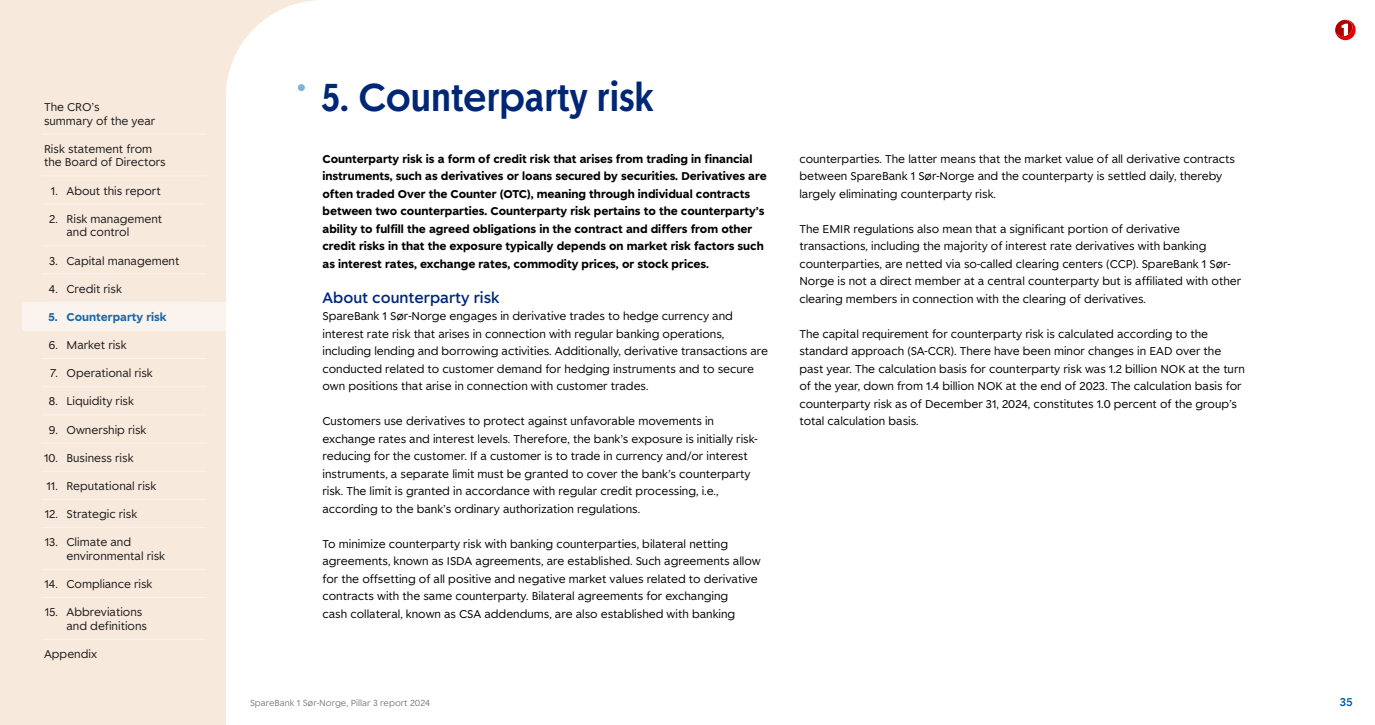
<style>
.page{position:relative;width:1375px;height:725px;background:#fff}
.page>*{position:absolute;margin:0;border:0;box-sizing:border-box;transform-origin:0 0}
.Kapitteloverskrift_1{font:500 38.75px "Spare Bank 1 Title";color:#002776}
.Kapitteloverskrift_2{font:500 15px "Spare Bank 1";color:#002776}
.Brødtekst{font:11.25px/17.5px "Spare Bank 1";color:#000}
.Brødtekst-2{font:700 11.25px/17.5px "Spare Bank 1";color:#000}
.Nav__lev_1__normal{font:11.25px/13.5px "Spare Bank 1";color:#1a1a1a}
.Nav__lev_1__normal-2{font:700 11.25px "Spare Bank 1";color:#1a6bad}
.t1{font:500 11.25px "Spare Bank 1";color:#005aa4}
.t2{font:8.75px "Spare Bank 1";color:#808080}
</style>
<div class="page">
<div style="left:226px;top:0;width:97px;height:98px;background:#f8e9dd"></div>
<div style="left:226px;top:0;width:195px;height:195px;background:#fff;border-radius:50%"></div>
<div style="left:0;top:0;width:226px;height:725px;background:#f8e9dd"></div>
<div style="left:298px;top:84px;width:7px;height:7px;background:#7eb5d2;border-radius:50%"></div>
<svg style="left:1335px;top:19px;width:21px;height:21px"></svg>
<div style="left:22px;top:302px;width:204px;height:28px;background:#fbf4ee"></div>
<hr style="left:42px;top:134px;width:165px;height:1px;background:#fbf4ee">
<hr style="left:42px;top:176px;width:165px;height:1px;background:#fbf4ee">
<hr style="left:42px;top:204px;width:165px;height:1px;background:#fbf4ee">
<hr style="left:42px;top:245px;width:165px;height:1px;background:#fbf4ee">
<hr style="left:42px;top:274px;width:165px;height:1px;background:#fbf4ee">
<hr style="left:42px;top:330px;width:165px;height:1px;background:#fbf4ee">
<hr style="left:42px;top:358px;width:165px;height:1px;background:#fbf4ee">
<hr style="left:42px;top:386px;width:165px;height:1px;background:#fbf4ee">
<hr style="left:42px;top:415px;width:165px;height:1px;background:#fbf4ee">
<hr style="left:42px;top:443px;width:165px;height:1px;background:#fbf4ee">
<hr style="left:42px;top:471px;width:165px;height:1px;background:#fbf4ee">
<hr style="left:42px;top:499px;width:165px;height:1px;background:#fbf4ee">
<hr style="left:42px;top:527px;width:165px;height:1px;background:#fbf4ee">
<hr style="left:42px;top:569px;width:165px;height:1px;background:#fbf4ee">
<hr style="left:42px;top:597px;width:165px;height:1px;background:#fbf4ee">
<hr style="left:42px;top:639px;width:165px;height:1px;background:#fbf4ee">
<p class="Nav__lev_1__normal" style="left:44px;top:100px;width:113px">The CRO’s<br>summary of the year</p>
<p class="Nav__lev_1__normal" style="left:44px;top:142px;width:123px">Risk statement from the Board of Directors</p>
<p class="Nav__lev_1__normal" style="left:51px;top:184px;width:111px">1. About this report</p>
<p class="Nav__lev_1__normal" style="left:67px;top:212px;width:97px;text-indent:-17px">2. Risk management and control</p>
<p class="Nav__lev_1__normal" style="left:49px;top:253px;width:132px">3. Capital management</p>
<p class="Nav__lev_1__normal" style="left:49px;top:282px;width:74px">4. Credit risk</p>
<p class="Nav__lev_1__normal-2" style="left:49px;top:310px;width:120px">5. Counterparty risk</p>
<p class="Nav__lev_1__normal" style="left:49px;top:338px;width:79px">6. Market risk</p>
<p class="Nav__lev_1__normal" style="left:50px;top:366px;width:104px">7. Operational risk</p>
<p class="Nav__lev_1__normal" style="left:49px;top:394px;width:87px">8. Liquidity risk</p>
<p class="Nav__lev_1__normal" style="left:49px;top:423px;width:99px">9. Ownership risk</p>
<p class="Nav__lev_1__normal" style="left:44px;top:451px;width:91px">10. Business risk</p>
<p class="Nav__lev_1__normal" style="left:46px;top:479px;width:111px">11. Reputational risk</p>
<p class="Nav__lev_1__normal" style="left:45px;top:507px;width:94px">12. Strategic risk</p>
<p class="Nav__lev_1__normal" style="left:67px;top:535px;width:100px;text-indent:-22px">13. Climate and environmental risk</p>
<p class="Nav__lev_1__normal" style="left:44px;top:577px;width:110px">14. Compliance risk</p>
<p class="Nav__lev_1__normal" style="left:67px;top:605px;width:82px;text-indent:-22px">15. Abbreviations and definitions</p>
<p class="Nav__lev_1__normal" style="left:44px;top:647px;width:54px">Appendix</p>
<p class="Kapitteloverskrift_1" style="left:321px;top:71px;width:334px">5. Counterparty risk</p>
<p class="Brødtekst-2" style="left:322px;top:149px;width:446px">Counterparty risk is a form of credit risk that arises from trading in financial instruments, such as derivatives or loans secured by securities. Derivatives are often traded Over the Counter (OTC), meaning through individual contracts between two counterparties. Counterparty risk pertains to the counterparty’s ability to fulfill the agreed obligations in the contract and differs from other credit risks in that the exposure typically depends on market risk factors such as interest rates, exchange rates, commodity prices, or stock prices.</p>
<p class="Kapitteloverskrift_2" style="left:322px;top:287px;width:179px">About counterparty risk</p>
<p class="Brødtekst" style="left:322px;top:307px;width:447px">SpareBank 1 Sør-Norge engages in derivative trades to hedge currency and interest rate risk that arises in connection with regular banking operations, including lending and borrowing activities. Additionally, derivative transactions are conducted related to customer demand for hedging instruments and to secure own positions that arise in connection with customer trades.</p>
<p class="Brødtekst" style="left:322px;top:412px;width:437px">Customers use derivatives to protect against unfavorable movements in exchange rates and interest levels. Therefore, the bank’s exposure is initially risk&shy;reducing for the customer. If a customer is to trade in currency and/or interest instruments, a separate limit must be granted to cover the bank’s counterparty risk. The limit is granted in accordance with regular credit processing, i.e., according to the bank’s ordinary authorization regulations.</p>
<p class="Brødtekst" style="left:322px;top:534px;width:440px">To minimize counterparty risk with banking counterparties, bilateral netting agreements, known as ISDA agreements, are established. Such agreements allow for the offsetting of all positive and negative market values related to derivative contracts with the same counterparty. Bilateral agreements for exchanging<br>cash collateral, known as CSA addendums, are also established with banking</p>
<p class="Brødtekst" style="left:799px;top:149px;width:437px">counterparties. The latter means that the market value of all derivative contracts between SpareBank 1 Sør-Norge and the counterparty is settled daily, thereby largely eliminating counterparty risk.</p>
<p class="Brødtekst" style="left:799px;top:219px;width:443px">The EMIR regulations also mean that a significant portion of derivative transactions, including the majority of interest rate derivatives with banking counterparties, are netted via so-called clearing centers (CCP). SpareBank 1 Sør-Norge is not a direct member at a central counterparty but is affiliated with other clearing members in connection with the clearing of derivatives.</p>
<p class="Brødtekst" style="left:799px;top:324px;width:447px">The capital requirement for counterparty risk is calculated according to the standard approach (SA-CCR). There have been minor changes in EAD over the past year. The calculation basis for counterparty risk was 1.2 billion NOK at the turn of the year, down from 1.4 billion NOK at the end of 2023. The calculation basis for counterparty risk as of December 31, 2024, constitutes 1.0 percent of the group’s total calculation basis.</p>
<p class="t2" style="left:250px;top:698px;width:182px">SpareBank 1 Sør-Norge, Pillar 3 report 2024</p>
<p class="t1" style="left:1340px;top:695px;width:14px">35</p>
</div>
